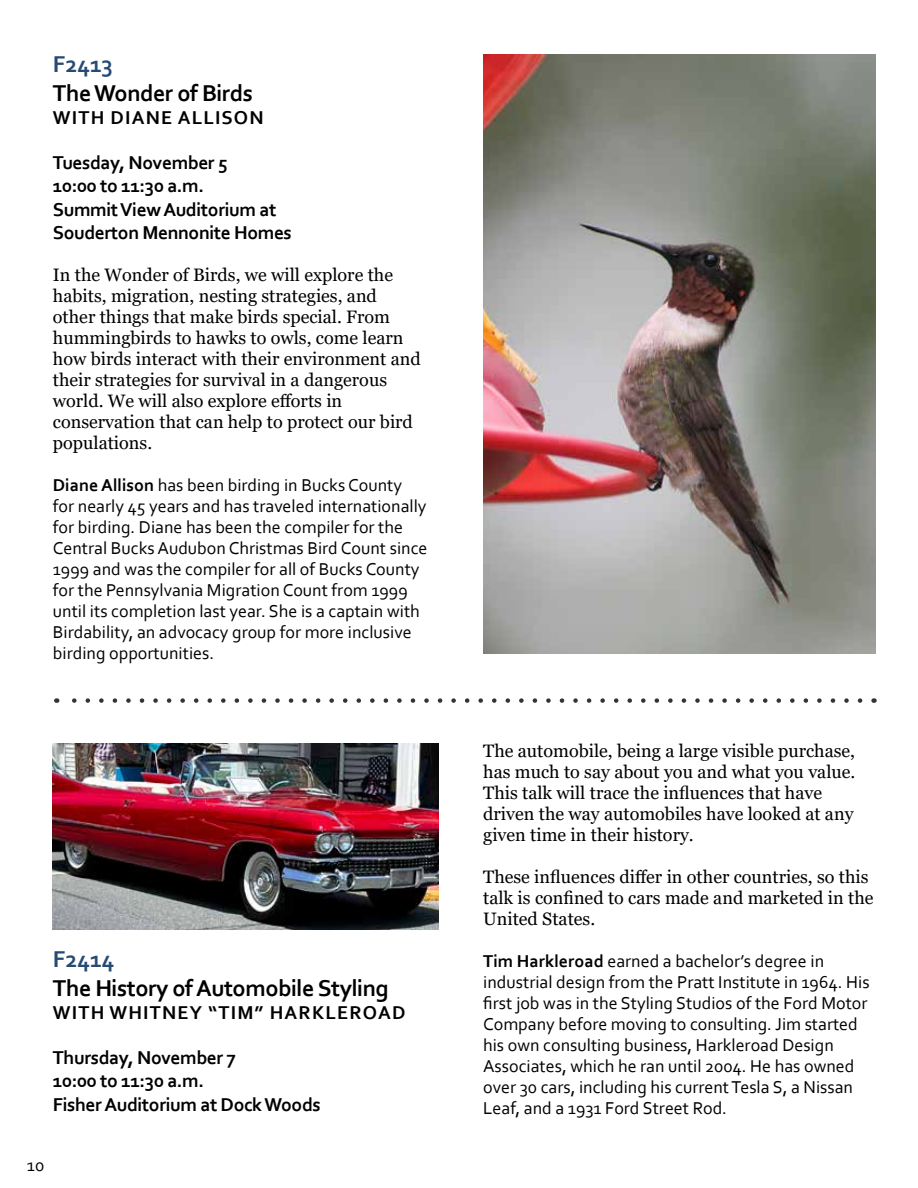
<style>
.page{position:relative;width:918px;height:1188px;background:#fff}
.page>*{position:absolute;margin:0;border:0;box-sizing:border-box;transform-origin:0 0}
.t1{font:700 24px "Corbel";letter-spacing:-.02em;color:#000}
.t2{font:700 24px "Corbel";color:#264b73}
.t3{font:700 19.5px/23.4px "Corbel";letter-spacing:-.02em;color:#000}
.t4{font:700 19.5px "Corbel";letter-spacing:.06em;color:#000}
.t5{font:18px/21px "Corbel";color:#000}
.t6{font:18px/21px "Georgia";color:#000}
.s1{font-weight:700}
</style>
<div class="page">
<svg style="left:72px;top:698px;width:788px;height:5px"></svg>
<img style="left:483px;top:54px;width:393px;height:599px">
<img style="left:53px;top:743px;width:385px;height:186px">
<h1 class="t2" style="left:53px;top:49px;width:62px">F2413</h1>
<h1 class="t1" style="left:53px;top:78px;width:202px">The Wonder of Birds</h1>
<p class="t4" style="left:53px;top:105px;width:212px">WITH DIANE ALLISON</p>
<p class="t3" style="left:53px;top:150px;width:241px">Tuesday, November 5<br>10:00 to 11:30 a.m.<br>Summit View Auditorium at<br>Souderton Mennonite Homes</p>
<p class="t6" style="left:53px;top:265px;width:369px">In the Wonder of Birds, we will explore the habits, migration, nesting strategies, and other things that make birds special. From hummingbirds to hawks to owls, come learn how birds interact with their environment and their strategies for survival in a dangerous world. We will also explore efforts in conservation that can help to protect our bird populations.</p>
<p class="t5" style="left:53px;top:474px;width:376px"><span class="s1">Diane Allison</span> has been birding in Bucks County for nearly 45 years and has traveled internationally for birding. Diane has been the compiler for the Central Bucks Audubon Christmas Bird Count since 1999 and was the compiler for all of Bucks County for the Pennsylvania Migration Count from 1999 until its completion last year. She is a captain with Birdability, an advocacy group for more inclusive birding opportunities.</p>
<h1 class="t2" style="left:53px;top:944px;width:63px">F2414</h1>
<h1 class="t1" style="left:53px;top:973px;width:337px">The History of Automobile Styling</h1>
<p class="t4" style="left:53px;top:1000px;width:354px">WITH WHITNEY “TIM” HARKLEROAD</p>
<p class="t3" style="left:53px;top:1045px;width:269px">Thursday, November 7<br>10:00 to 11:30 a.m.<br>Fisher Auditorium at Dock Woods</p>
<p class="t5" style="left:27px;top:1155px;width:19px">10</p>
<p class="t6" style="left:483px;top:740px;width:374px">The automobile, being a large visible purchase, has much to say about you and what you value.<br>This talk will trace the influences that have driven the way automobiles have looked at any given time in their history.</p>
<p class="t6" style="left:483px;top:866px;width:392px">These influences differ in other countries, so this talk is confined to cars made and marketed in the<br>United States.</p>
<p class="t5" style="left:483px;top:950px;width:388px"><span class="s1">Tim Harkleroad</span> earned a bachelor’s degree in industrial design from the Pratt Institute in 1964. His first job was in the Styling Studios of the Ford Motor Company before moving to consulting. Jim started his own consulting business, Harkleroad Design Associates, which he ran until 2004. He has owned over 30 cars, including his current Tesla S, a Nissan Leaf, and a 1931 Ford Street Rod.</p>
</div>
